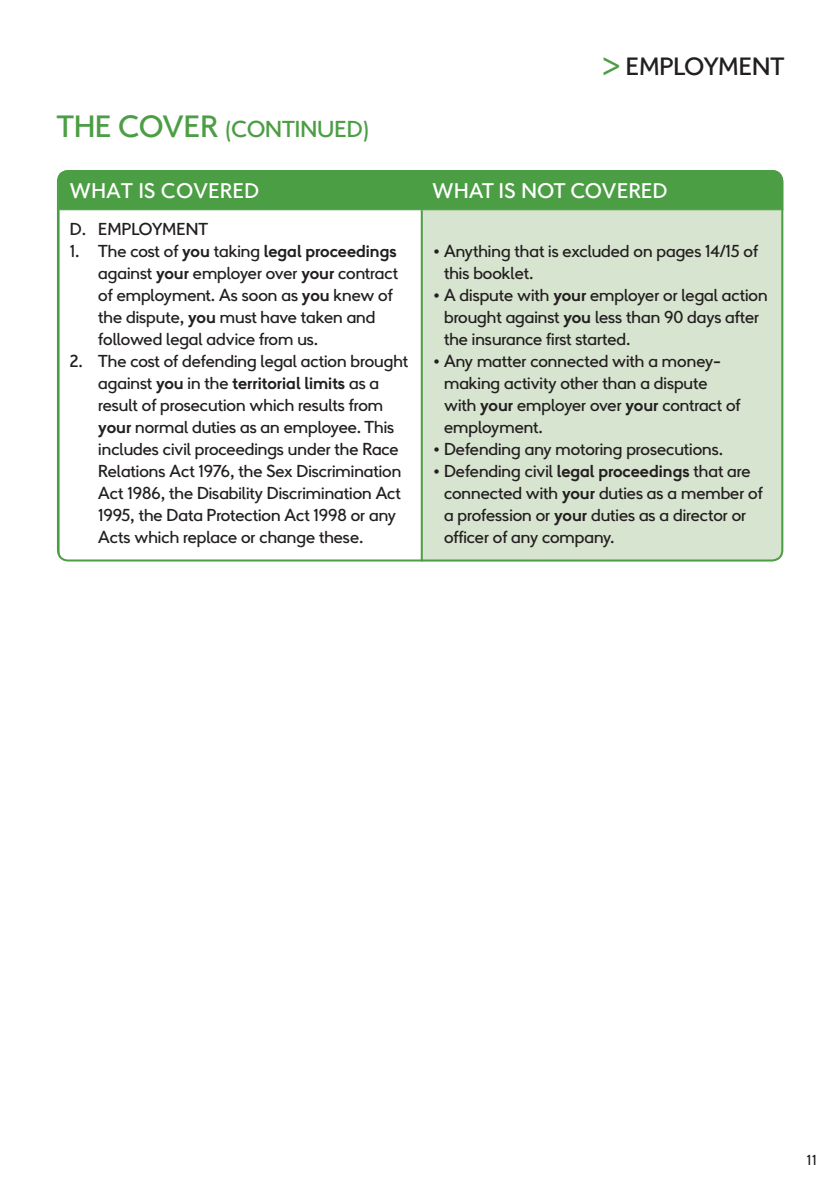
<style>
.page{position:relative;width:840px;height:1193px;background:#fff}
.page>*{position:absolute;margin:0;border:0;box-sizing:border-box;transform-origin:0 0}
.t1{font:26px "More Than Chevron";color:#231f20}
.t2{font:24px "More Than Chevron";color:#4c9e45}
.t3{font:22px "More Than Chevron";letter-spacing:.02em;color:#fff}
.t4{font:18px/22px "More Than Chevron";color:#231f20}
.t5{font:15px "More Than Chevron";color:#231f20}
.s1{font-size:32px}
.s2{color:#4c9e45}
.s3{font-weight:700}
</style>
<div class="page">
<div style="left:59px;top:170px;width:724px;height:39px;background:#4c9e45"></div>
<div style="left:421px;top:210px;width:362px;height:351px;background:#d7e4d0"></div>
<hr style="left:421px;top:209px;width:362px;height:1px;background:#4c9e45">
<hr style="left:783px;top:210px;width:1px;height:351px;background:#4c9e45">
<hr style="left:419px;top:170px;width:4px;height:39px;background:#4c9e45">
<hr style="left:783px;top:170px;width:1px;height:40px;background:#4c9e45">
<hr style="left:58px;top:209px;width:363px;height:1px;background:#4c9e45">
<hr style="left:58px;top:210px;width:2px;height:351px;background:#4c9e45">
<hr style="left:420px;top:210px;width:2px;height:351px;background:#4c9e45">
<div style="left:57px;top:170px;width:726px;height:391px;border:2px solid #4c9e45;border-radius:10px"></div>
<h2 class="t2" style="left:57px;top:116px;width:314px"><span class="s1">THE COVER</span> (CONTINUED)</h2>
<h1 class="t1" style="left:602px;top:52px;width:183px"><span class="s2">&gt;</span> EMPLOYMENT</h1>
<p class="t3" style="left:70px;top:178px;width:190px">WHAT IS COVERED</p>
<p class="t3" style="left:432px;top:178px;width:236px">WHAT IS NOT COVERED</p>
<p class="t4" style="left:70px;top:218px;width:139px">D. EMPLOYMENT</p>
<p class="t4" style="left:98px;top:240px;width:301px;text-indent:-28px">1. The cost of <span class="s3">you</span> taking <span class="s3">legal proceedings </span>against <span class="s3">your</span> employer over <span class="s3">your</span> contract of employment. As soon as <span class="s3">you</span> knew of the dispute, <span class="s3">you</span> must have taken and followed legal advice from us.</p>
<p class="t4" style="left:98px;top:350px;width:311px;text-indent:-28px">2. The cost of defending legal action brought against <span class="s3">you</span> in the <span class="s3">territorial limits</span> as a result of prosecution which results from <span class="s3">your</span> normal duties as an employee. This includes civil proceedings under the Race Relations Act 1976, the Sex Discrimination Act 1986, the Disability Discrimination Act 1995, the Data Protection Act 1998 or any Acts which replace or change these.</p>
<p class="t4" style="left:444px;top:240px;width:315px;text-indent:-11px">• Anything that is excluded on pages 14/15 of this booklet.</p>
<p class="t4" style="left:444px;top:284px;width:325px;text-indent:-11px">• A dispute with <span class="s3">your</span> employer or legal action brought against <span class="s3">you</span> less than 90 days after the insurance first started.</p>
<p class="t4" style="left:444px;top:350px;width:298px;text-indent:-11px">• Any matter connected with a money&shy;making activity other than a dispute with <span class="s3">your</span> employer over <span class="s3">your</span> contract of employment.</p>
<p class="t4" style="left:433px;top:438px;width:291px">• Defending any motoring prosecutions.</p>
<p class="t4" style="left:444px;top:460px;width:320px;text-indent:-11px">• Defending civil <span class="s3">legal proceedings</span> that are connected with <span class="s3">your</span> duties as a member of a profession or <span class="s3">your</span> duties as a director or officer of any company.</p>
<p class="t5" style="left:806px;top:1151px;width:11px">11</p>
</div>
